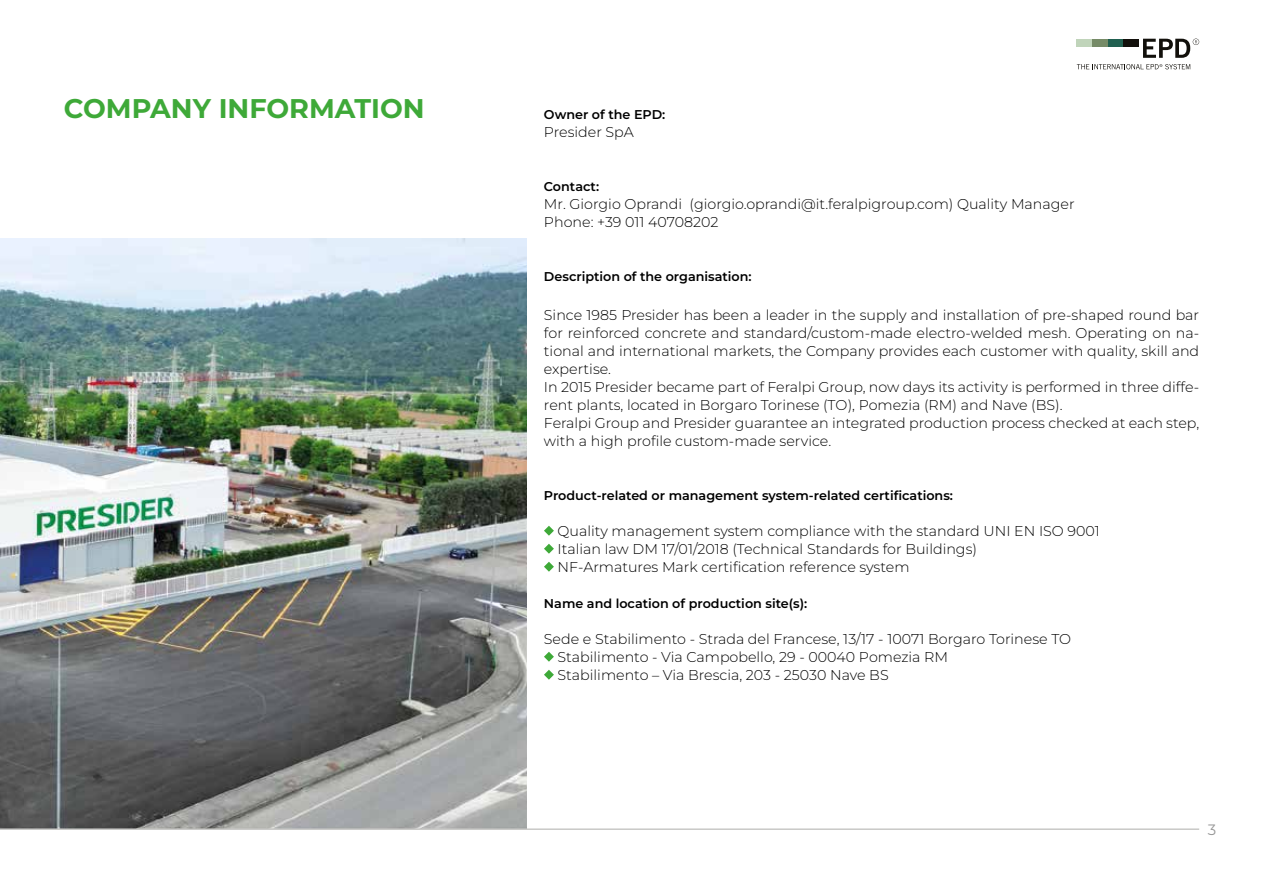
<style>
.page{position:relative;width:1263px;height:893px;background:#fff}
.page>*{position:absolute;margin:0;border:0;box-sizing:border-box;transform-origin:0 0}
.t1{font:700 27px "Montserrat";color:#3ea938}
.t2{font:15px "Montserrat";color:#979797}
.t3{font:300 14.25px/18px "Montserrat";color:#000}
.t4{font:600 12.75px "Montserrat";color:#000}
</style>
<div class="page">
<img style="left:0;top:239px;width:527px;height:589px">
<hr style="left:0;top:828px;width:1199px;height:2px;background:#c9c9c7">
<svg style="left:1077px;top:64px;width:113px;height:5px"></svg>
<div style="left:1108px;top:39px;width:15px;height:7px;background:#216050"></div>
<div style="left:1092px;top:39px;width:16px;height:7px;background:#768b67"></div>
<div style="left:1077px;top:39px;width:15px;height:7px;background:#c0d4ba"></div>
<div style="left:1123px;top:39px;width:16px;height:7px;background:#12100b"></div>
<svg style="left:1143px;top:39px;width:56px;height:19px"></svg>
<svg style="left:544px;top:526px;width:10px;height:10px"></svg>
<svg style="left:544px;top:544px;width:10px;height:10px"></svg>
<svg style="left:544px;top:562px;width:10px;height:10px"></svg>
<svg style="left:544px;top:652px;width:10px;height:10px"></svg>
<svg style="left:544px;top:670px;width:10px;height:10px"></svg>
<h1 class="t1" style="left:64px;top:89px;width:362px">COMPANY INFORMATION</h1>
<p class="t4" style="left:544px;top:105px;width:123px">Owner of the EPD:</p>
<p class="t3" style="left:544px;top:122px;width:91px">Presider SpA</p>
<p class="t4" style="left:544px;top:177px;width:57px">Contact:</p>
<p class="t3" style="left:544px;top:194px;width:532px">Mr. Giorgio Oprandi (giorgio.oprandi@it.feralpigroup.com) Quality Manager<br>Phone: +39 011 40708202</p>
<p class="t4" style="left:544px;top:267px;width:209px">Description of the organisation:</p>
<p class="t3" style="left:544px;top:305px;width:657px">Since 1985 Presider has been a leader in the supply and installation of pre-shaped round bar for reinforced concrete and standard/custom-made electro-welded mesh. Operating on na&shy;tional and international markets, the Company provides each customer with quality, skill and expertise.<br>In 2015 Presider became part of Feralpi Group, now days its activity is performed in three diffe&shy;rent plants, located in Borgaro Torinese (TO), Pomezia (RM) and Nave (BS).<br>Feralpi Group and Presider guarantee an integrated production process checked at each step, with a high profile custom-made service.</p>
<p class="t4" style="left:544px;top:486px;width:411px">Product-related or management system-related certifications:</p>
<p class="t3" style="left:558px;top:521px;width:544px">Quality management system compliance with the standard UNI EN ISO 9001<br>Italian law DM 17/01/2018 (Technical Standards for Buildings)<br>NF-Armatures Mark certification reference system</p>
<p class="t4" style="left:544px;top:594px;width:265px">Name and location of production site(s):</p>
<p class="t3" style="left:558px;top:629px;width:515px;text-indent:-14px">Sede e Stabilimento - Strada del Francese, 13/17 - 10071 Borgaro Torinese TO<br>Stabilimento - Via Campobello, 29 - 00040 Pomezia RM<br>Stabilimento – Via Brescia, 203 - 25030 Nave BS</p>
<p class="t2" style="left:1208px;top:820px;width:10px">3</p>
</div>
